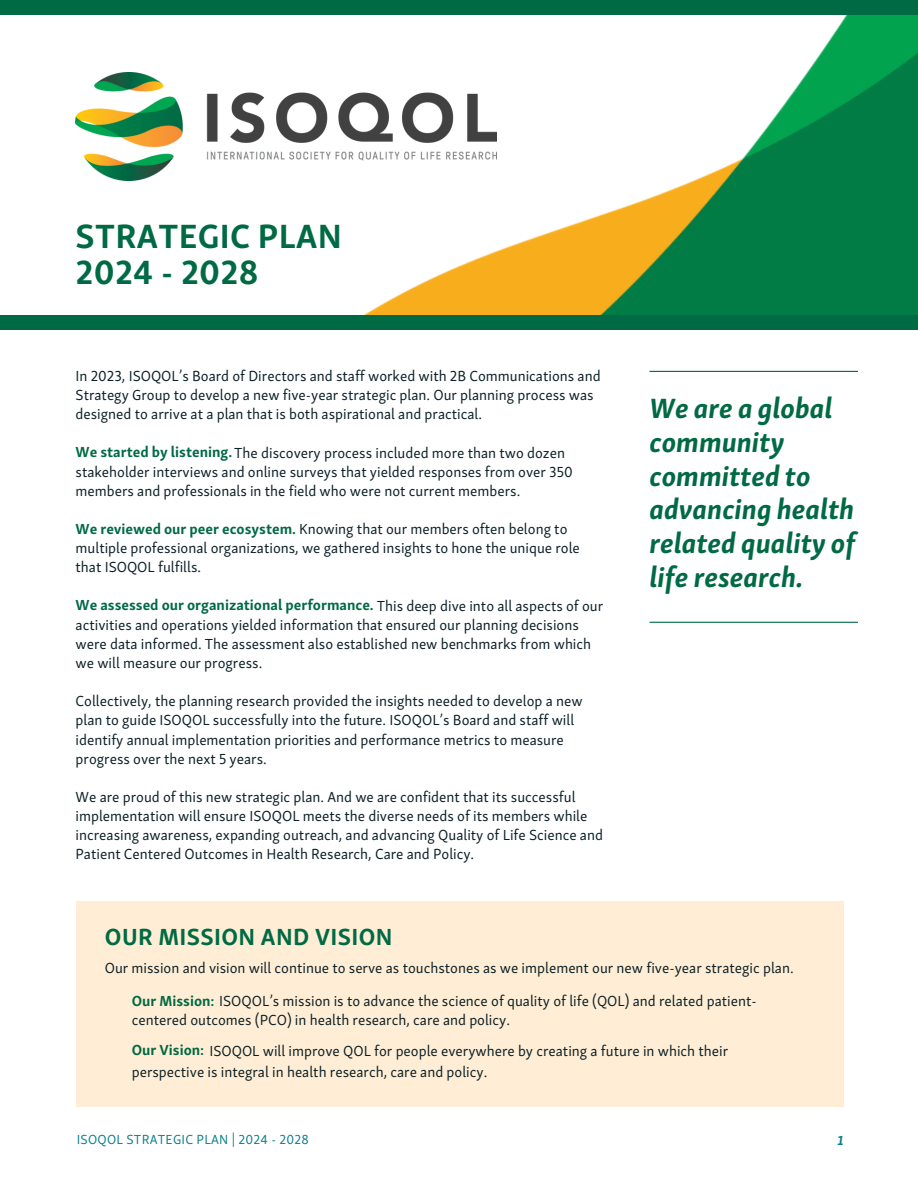
<style>
.page{position:relative;width:918px;height:1188px;background:#fff}
.page>*{position:absolute;margin:0;border:0;box-sizing:border-box;transform-origin:0 0}
.t1{font:700 34.65px/36px "Skolar Sans Latn";letter-spacing:.01em;color:#006a44}
.t2{font:italic 700 28.65px/33.8px "Skolar Sans Latn";color:#006a44}
.t3{font:700 24px "Skolar Sans Latn";letter-spacing:.015em;color:#006a44}
.t4{font:15px/19.2px "Skolar Sans Latn";color:#0c2026}
.t5{font:13.5px "Skolar Sans Latn";letter-spacing:.015em;color:#0a7f8c}
.t6{font:italic 700 13.5px "Skolar Sans Latn";color:#0a7f8c}
.s1{font-weight:700;color:#006a44}
</style>
<div class="page">
<div style="left:77px;top:902px;width:766px;height:205px;background:#ffeed5"></div>
<hr style="left:649px;top:622px;width:209px;height:1px;background:#006a44">
<img style="left:363px;top:15px;width:555px;height:300px">
<hr style="left:649px;top:371px;width:209px;height:1px;background:#006a44">
<img style="left:76px;top:73px;width:420px;height:108px">
<div style="left:0;top:315px;width:918px;height:14px;background:#006a44"></div>
<div style="left:0;top:0;width:918px;height:15px;background:#006a44"></div>
<h5 class="t1" style="left:76px;top:222px;width:268px">STRATEGIC PLAN<br>2024 - 2028</h5>
<p class="t4" style="left:76px;top:368px;width:527px">In 2023, ISOQOL’s Board of Directors and staff worked with 2B Communications and<br>Strategy Group to develop a new five-year strategic plan. Our planning process was designed to arrive at a plan that is both aspirational and practical.</p>
<h2 class="t4" style="left:76px;top:444px;width:499px"><span class="s1">We started by listening.</span>The discovery process included more than two dozen stakeholder interviews and online surveys that yielded responses from over 350 members and professionals in the field who were not current members.</h2>
<p class="t4" style="left:76px;top:521px;width:506px"><span class="s1">We reviewed our peer ecosystem.</span> Knowing that our members often belong to multiple professional organizations, we gathered insights to hone the unique role</p>
<h1 class="t4" style="left:76px;top:559px;width:127px">that ISOQOL fulfills.</h1>
<h1 class="t4" style="left:76px;top:596px;width:529px;line-height:19.8px"><span class="s1">We assessed our organizational performance.</span> This deep dive into all aspects of our activities and operations yielded information that ensured our planning decisions</h1>
<p class="t4" style="left:76px;top:636px;width:517px">were data informed. The assessment also established new benchmarks from which we will measure our progress.</p>
<p class="t4" style="left:76px;top:693px;width:508px">Collectively, the planning research provided the insights needed to develop a new plan to guide ISOQOL successfully into the future. ISOQOL’s Board and staff will identify annual implementation priorities and performance metrics to measure</p>
<h5 class="t4" style="left:76px;top:750px;width:193px">progress over the next 5 years.</h5>
<h5 class="t4" style="left:76px;top:789px;width:529px">We are proud of this new strategic plan. And we are confident that its successful implementation will ensure ISOQOL meets the diverse needs of its members while increasing awareness, expanding outreach, and advancing Quality of Life Science and Patient Centered Outcomes in Health Research, Care and Policy.</h5>
<h4 class="t3" style="left:105px;top:927px;width:289px">OUR MISSION AND VISION</h4>
<h5 class="t2" style="left:649px;top:394px;width:208px">We are a global community committed to advancing health related quality of life research.</h5>
<h5 class="t4" style="left:105px;top:960px;width:690px">Our mission and vision will continue to serve as touchstones as we implement our new five-year strategic plan.</h5>
<h4 class="t4" style="left:132px;top:992px;width:627px"><span class="s1">Our Mission:</span> ISOQOL’s mission is to advance the science of quality of life (QOL) and related patient&shy;centered outcomes (PCO) in health research, care and policy.</h4>
<h5 class="t4" style="left:132px;top:1041px;width:598px;line-height:21.3px"><span class="s1">Our Vision:</span> ISOQOL will improve QOL for people everywhere by creating a future in which their perspective is integral in health research, care and policy.</h5>
<h5 class="t5" style="left:77px;top:1134px;width:234px">ISOQOL STRATEGIC PLAN | 2024 - 2028</h5>
<h5 class="t6" style="left:837px;top:1134px;width:8px">1</h5>
</div>
